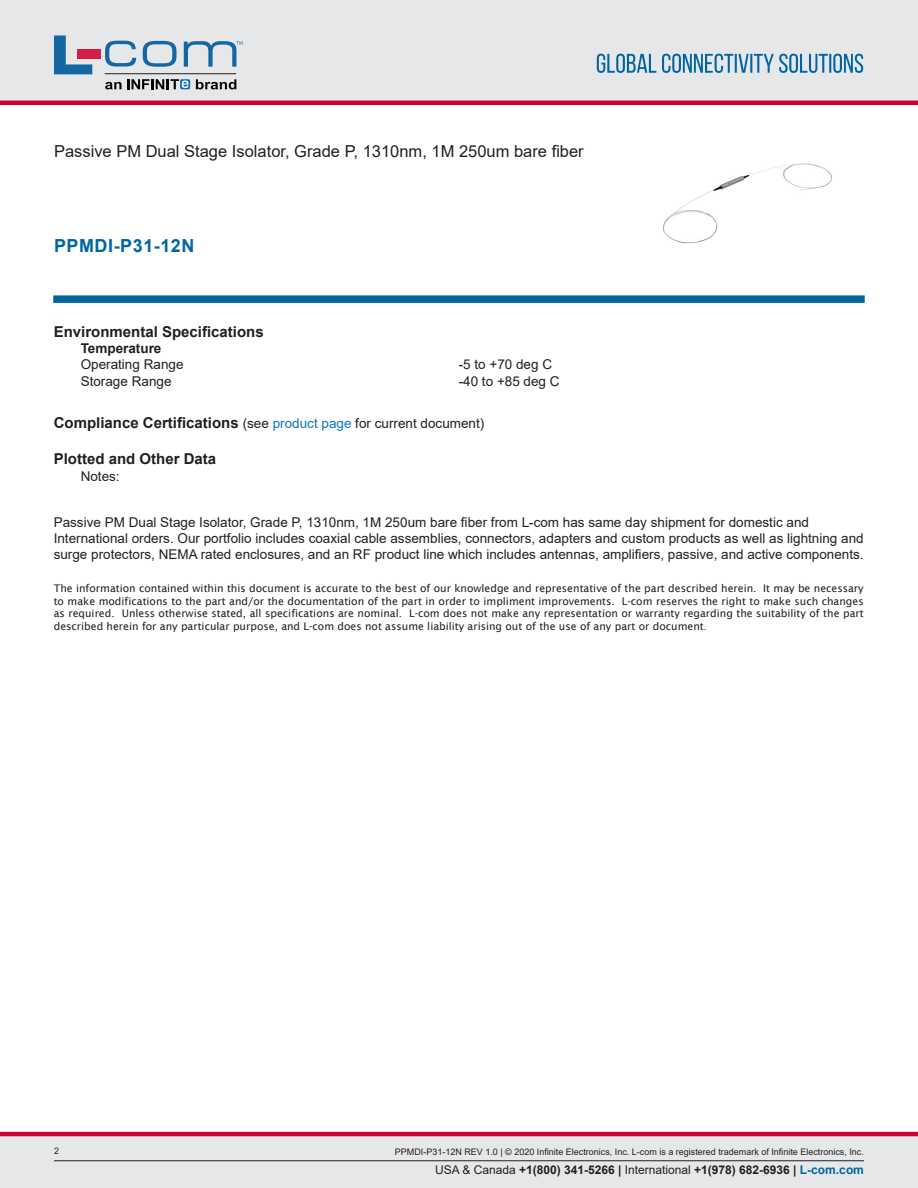
<style>
.page{position:relative;width:918px;height:1188px;background:#fff}
.page>*{position:absolute;margin:0;border:0;box-sizing:border-box;transform-origin:0 0}
.PN{font:700 18px "Arial";letter-spacing:.03em;color:#0065a4}
.Web_Description_Para{font:16.5px "Arial";color:#231f20}
.Head1_for_Compliance{font:700 15px "Arial";color:#231f20}
.Head1{font:700 15px "Arial";color:#231f20}
.Web_Description_Para-2{font:13.5px/16.2px "Arial";color:#231f20}
.Specs_Para{font:13.5px "Arial";color:#231f20}
.Head2_after_Head1{font:700 13.5px "Arial";color:#231f20}
.t1{font:700 12px "Arial";color:#231f20}
.t2{font:10.5px/12.6px "Lucida Sans";color:#231f20;text-align:justify}
.t3{font:9px "Arial";color:#231f20}
.s1{font-weight:400;font-size:13.5px}
.s2{font-weight:400;font-size:13.5px;color:#0c77be}
.s3{font-size:9px}
.s4{font-weight:400}
.s5{color:#0065a4}
</style>
<div class="page">
<div style="left:0;top:1136px;width:918px;height:52px;background:#e6e7e9"></div>
<hr style="left:0;top:1132px;width:918px;height:4px;background:#c03">
<div style="left:0;top:0;width:918px;height:102px;background:#e6e7e9"></div>
<div style="left:0;top:100px;width:918px;height:5px;background:#c03"></div>
<hr style="left:54px;top:1160px;width:810px;height:1px;background:#231f20">
<svg style="left:597px;top:54px;width:266px;height:19px"></svg>
<hr style="left:105px;top:73px;width:131px;height:1px;background:#211e1e">
<svg style="left:54px;top:35px;width:38px;height:39px"></svg>
<svg style="left:143px;top:41px;width:34px;height:26px"></svg>
<svg style="left:105px;top:41px;width:31px;height:26px"></svg>
<div style="left:77px;top:49px;width:23px;height:10px;background:#d41e47"></div>
<svg style="left:180px;top:79px;width:10px;height:10px"></svg>
<svg style="left:196px;top:79px;width:40px;height:10px"></svg>
<svg style="left:105px;top:79px;width:83px;height:10px"></svg>
<svg style="left:184px;top:41px;width:59px;height:26px"></svg>
<svg style="left:53px;top:295px;width:812px;height:8px;background:#0f6ea3"></svg>
<img style="left:663px;top:163px;width:169px;height:81px">
<h1 class="Web_Description_Para" style="left:54px;top:140px;width:531px">Passive PM Dual Stage Isolator, Grade P, 1310nm, 1M 250um bare fiber</h1>
<p class="PN" style="left:54px;top:233px;width:142px">PPMDI-P31-12N</p>
<p class="Head1" style="left:54px;top:321px;width:212px">Environmental Specifications</p>
<p class="Head2_after_Head1" style="left:81px;top:339px;width:82px">Temperature</p>
<p class="Specs_Para" style="left:81px;top:355px;width:104px">Operating Range</p>
<p class="Specs_Para" style="left:459px;top:355px;width:95px">-5 to +70 deg C</p>
<p class="Specs_Para" style="left:81px;top:372px;width:92px">Storage Range</p>
<p class="Specs_Para" style="left:459px;top:372px;width:102px">-40 to +85 deg C</p>
<p class="Head1_for_Compliance" style="left:54px;top:413px;width:432px">Compliance Certifications <span class="s1">(see</span> <span class="s2">product page</span> <span class="s1">for current document)</span></p>
<p class="Head1_for_Compliance" style="left:54px;top:449px;width:164px">Plotted and Other Data</p>
<p class="Specs_Para" style="left:81px;top:467px;width:41px">Notes:</p>
<h1 class="Web_Description_Para-2" style="left:54px;top:514px;width:811px">Passive PM Dual Stage Isolator, Grade P, 1310nm, 1M 250um bare fiber from L-com has same day shipment for domestic and<br>International orders. Our portfolio includes coaxial cable assemblies, connectors, adapters and custom products as well as lightning and surge protectors, NEMA rated enclosures, and an RF product line which includes antennas, amplifiers, passive, and active components.</h1>
<p class="t2" style="left:54px;top:582px;width:811px">The information contained within this document is accurate to the best of our knowledge and representative of the part described herein. It may be necessary to make modifications to the part and/or the documentation of the part in order to impliment improvements. L-com reserves the right to make such changes as required. Unless otherwise stated, all specifications are nominal. L-com does not make any representation or warranty regarding the suitability of the part described herein for any particular purpose, and L-com does not assume liability arising out of the use of any part or document<span class="s3">.</span></p>
<p class="t3" style="left:54px;top:1144px;width:7px">2</p>
<p class="t3" style="left:395px;top:1146px;width:471px">PPMDI-P31-12N REV 1.0 | © 2020 Infinite Electronics, Inc. L-com is a registered trademark of Infinite Electronics, Inc.</p>
<p class="t1" style="left:435px;top:1162px;width:430px"><span class="s4">USA &amp; Canada</span> +1(800) 341-5266 | <span class="s4">International</span> +1(978) 682-6936 | <span class="s5">L-com.com</span></p>
</div>
